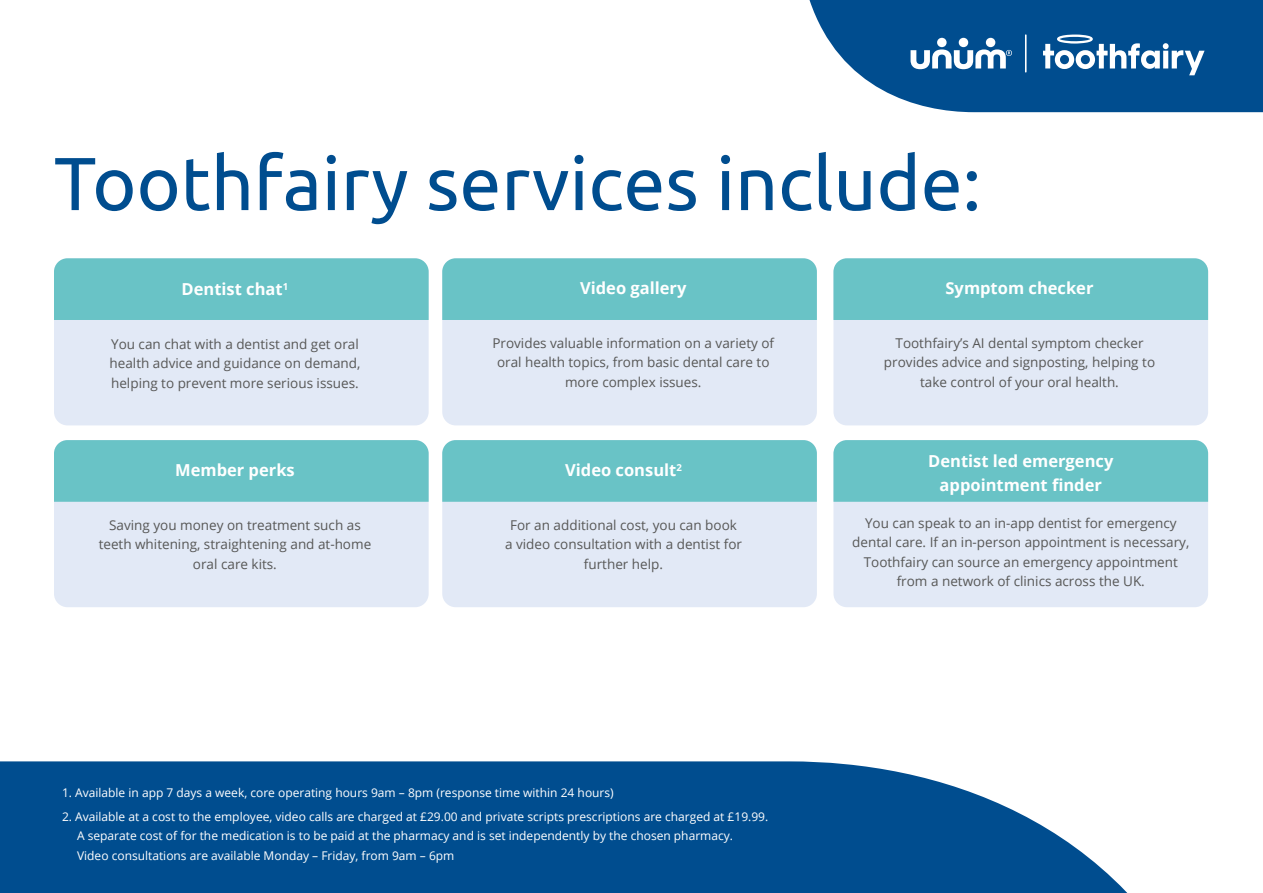
<style>
.page{position:relative;width:1263px;height:893px;background:#fff}
.page>*{position:absolute;margin:0;border:0;box-sizing:border-box;transform-origin:0 0}
.t1{font:75px "Ubuntu";color:#004d8f}
.t2{font:700 16.5px/24px "Open Sans";color:#fff;text-align:center}
.t3{font:13.5px/19.5px "Open Sans";color:#575756;text-align:center}
.t4{font:12px/19.5px "Open Sans";color:#fff}
</style>
<div class="page">
<div style="left:833px;top:258px;width:375px;height:167px;background:#e2e9f6;border-radius:13px"></div>
<div style="left:442px;top:258px;width:375px;height:167px;background:#e2e9f6;border-radius:13px"></div>
<div style="left:54px;top:258px;width:375px;height:167px;background:#e2e9f6;border-radius:13px"></div>
<div style="left:833px;top:258px;width:375px;height:62px;background:#69c3c6"></div>
<div style="left:442px;top:258px;width:375px;height:62px;background:#69c3c6"></div>
<div style="left:54px;top:258px;width:375px;height:62px;background:#69c3c6"></div>
<svg style="left:0;top:761px;width:1128px;height:132px;background:#175d99"></svg>
<div style="left:833px;top:440px;width:375px;height:167px;background:#e2e9f6;border-radius:13px"></div>
<div style="left:442px;top:440px;width:375px;height:167px;background:#e2e9f6;border-radius:13px"></div>
<div style="left:54px;top:440px;width:375px;height:167px;background:#e2e9f6;border-radius:13px"></div>
<div style="left:833px;top:440px;width:375px;height:62px;background:#69c3c6"></div>
<div style="left:442px;top:440px;width:375px;height:62px;background:#69c3c6"></div>
<div style="left:54px;top:440px;width:375px;height:62px;background:#69c3c6"></div>
<svg style="left:809px;top:0;width:454px;height:112px;background:#1d619b"></svg>
<svg style="left:1043px;top:35px;width:161px;height:40px"></svg>
<hr style="left:1025px;top:34px;width:1px;height:39px;background:#fff">
<div style="left:937px;top:38px;width:9px;height:9px;background:#fff;border-radius:50%"></div>
<div style="left:959px;top:38px;width:9px;height:9px;background:#fff;border-radius:50%"></div>
<div style="left:986px;top:38px;width:9px;height:9px;background:#fff;border-radius:50%"></div>
<svg style="left:910px;top:49px;width:102px;height:20px"></svg>
<h1 class="t1" style="left:54px;top:138px;width:928px">Toothfairy services include:</h1>
<p class="t2" style="left:182px;top:277px;width:108px">Dentist chat<sup>1</sup></p>
<p class="t3" style="left:110px;top:334px;width:252px;text-align:justify">You can chat with a dentist and get oral health advice and guidance on demand, helping to prevent more serious issues.</p>
<p class="t2" style="left:175px;top:458px;width:121px">Member perks</p>
<p class="t3" style="left:99px;top:515px;width:274px">Saving you money on treatment such as teeth whitening, straightening and at-home oral care kits.</p>
<p class="t2" style="left:580px;top:276px;width:108px">Video gallery</p>
<p class="t3" style="left:492px;top:333px;width:283px">Provides valuable information on a variety of oral health topics, from basic dental care to more complex issues.</p>
<p class="t2" style="left:565px;top:458px;width:118px">Video consult<sup>2</sup></p>
<p class="t3" style="left:505px;top:515px;width:238px">For an additional cost, you can book a video consultation with a dentist for further help.</p>
<p class="t2" style="left:945px;top:276px;width:150px">Symptom checker</p>
<p class="t3" style="left:884px;top:333px;width:273px">Toothfairy’s AI dental symptom checker provides advice and signposting, helping to take control of your oral health.</p>
<p class="t2" style="left:928px;top:449px;width:187px">Dentist led emergency appointment finder</p>
<p class="t3" style="left:852px;top:513px;width:339px">You can speak to an in-app dentist for emergency dental care. If an in-person appointment is necessary, Toothfairy can source an emergency appointment from a network of clinics across the UK.</p>
<p class="t4" style="left:62px;top:782px;width:553px">1. Available in app 7 days a week, core operating hours 9am – 8pm (response time within 24 hours)</p>
<p class="t4" style="left:77px;top:806px;width:693px;text-indent:-15px">2. Available at a cost to the employee, video calls are charged at £29.00 and private scripts prescriptions are charged at £19.99.<br>A separate cost of for the medication is to be paid at the pharmacy and is set independently by the chosen pharmacy.<br>Video consultations are available Monday – Friday, from 9am – 6pm</p>
</div>
